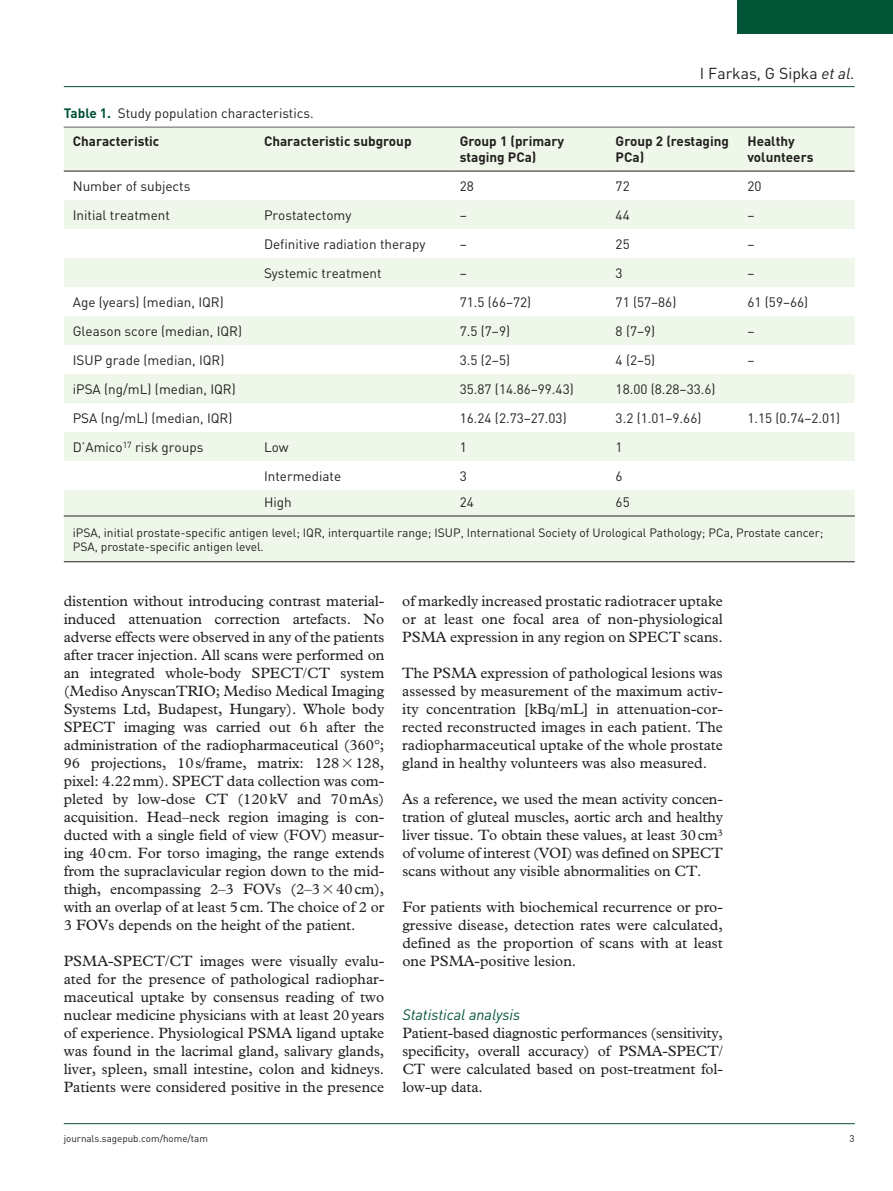
<style>
.page{position:relative;width:893px;height:1191px;background:#fff}
.page>*{position:absolute;margin:0;border:0;box-sizing:border-box;transform-origin:0 0}
.t1{font:15.75px "DIN";color:#231f20}
.t2{font:15px/18px "Plantin Std";color:#231f20;text-align:justify}
.t3{font:italic 15px "DIN";color:#015436}
.t4{font:13.5px/28.5px "DIN";color:#231f20}
.t5{font:700 13.5px/15.8px "DIN";color:#231f20}
.t6{font:12px/14.2px "DIN";color:#231f20}
.t7{font:9.75px "DIN";color:#231f20}
.s1{font-style:italic}
.s2{font-weight:700;color:#015436}
.s3{font-weight:700}
</style>
<div class="page">
<hr style="left:64px;top:86px;width:791px;height:1px;background:#015436">
<hr style="left:64px;top:1123px;width:791px;height:1px;background:#015436">
<div style="left:738px;top:0;width:155px;height:34px;background:#015436"></div>
<div style="left:64px;top:516px;width:791px;height:46px;background:#eff7ea"></div>
<hr style="left:64px;top:127px;width:791px;height:1px;background:#231f20">
<hr style="left:64px;top:561px;width:791px;height:1px;background:#231f20">
<div style="left:64px;top:128px;width:791px;height:387px;background:#eff7ea"></div>
<svg style="left:64px;top:172px;width:791px;height:318px"></svg>
<hr style="left:64px;top:171px;width:191px;height:1px;background:#231f20">
<hr style="left:255px;top:171px;width:196px;height:1px;background:#231f20">
<hr style="left:451px;top:171px;width:156px;height:1px;background:#231f20">
<hr style="left:607px;top:171px;width:131px;height:1px;background:#231f20">
<hr style="left:738px;top:171px;width:117px;height:1px;background:#231f20">
<hr style="left:64px;top:515px;width:191px;height:1px;background:#231f20">
<hr style="left:255px;top:515px;width:196px;height:1px;background:#231f20">
<hr style="left:451px;top:515px;width:156px;height:1px;background:#231f20">
<hr style="left:607px;top:515px;width:131px;height:1px;background:#231f20">
<hr style="left:738px;top:515px;width:117px;height:1px;background:#231f20">
<p class="t1" style="left:700px;top:63px;width:156px">I Farkas, G Sipka <span class="s1">et al.</span></p>
<p class="t4" style="left:73px;top:98px;width:243px;text-indent:-9px"><span class="s2">Table 1.</span> Study population characteristics.<br><span class="s3">Characteristic</span></p>
<p class="t5" style="left:264px;top:133px;width:149px">Characteristic subgroup</p>
<p class="t5" style="left:460px;top:133px;width:106px">Group 1 (primary staging PCa)</p>
<p class="t5" style="left:616px;top:133px;width:115px">Group 2 (restaging<br>PCa)</p>
<p class="t5" style="left:747px;top:133px;width:67px">Healthy volunteers</p>
<p class="t4" style="left:73px;top:172px;width:119px">Number of subjects</p>
<p class="t4" style="left:460px;top:172px;width:16px">28</p>
<p class="t4" style="left:616px;top:172px;width:16px">72</p>
<p class="t4" style="left:747px;top:172px;width:16px">20</p>
<p class="t4" style="left:73px;top:201px;width:99px">Initial treatment</p>
<p class="t4" style="left:264px;top:201px;width:89px">Prostatectomy</p>
<p class="t4" style="left:460px;top:201px;width:9px">–</p>
<p class="t4" style="left:616px;top:201px;width:16px">44</p>
<p class="t4" style="left:747px;top:201px;width:9px">–</p>
<p class="t4" style="left:264px;top:230px;width:163px">Definitive radiation therapy</p>
<p class="t4" style="left:460px;top:230px;width:9px">–</p>
<p class="t4" style="left:616px;top:230px;width:16px">25</p>
<p class="t4" style="left:747px;top:230px;width:9px">–</p>
<p class="t4" style="left:264px;top:259px;width:119px">Systemic treatment</p>
<p class="t4" style="left:460px;top:259px;width:9px">–</p>
<p class="t4" style="left:616px;top:259px;width:9px">3</p>
<p class="t4" style="left:747px;top:259px;width:9px">–</p>
<p class="t4" style="left:73px;top:288px;width:153px">Age (years) (median, IQR)</p>
<p class="t4" style="left:460px;top:288px;width:73px">71.5 (66–72)</p>
<p class="t4" style="left:616px;top:288px;width:62px">71 (57–86)</p>
<p class="t4" style="left:747px;top:288px;width:62px">61 (59–66)</p>
<p class="t4" style="left:73px;top:317px;width:171px">Gleason score (median, IQR)</p>
<p class="t4" style="left:460px;top:317px;width:52px">7.5 (7–9)</p>
<p class="t4" style="left:616px;top:317px;width:41px">8 (7–9)</p>
<p class="t4" style="left:747px;top:317px;width:9px">–</p>
<p class="t4" style="left:73px;top:346px;width:153px">ISUP grade (median, IQR)</p>
<p class="t4" style="left:460px;top:346px;width:52px">3.5 (2–5)</p>
<p class="t4" style="left:616px;top:346px;width:41px">4 (2–5)</p>
<p class="t4" style="left:747px;top:346px;width:9px">–</p>
<p class="t4" style="left:73px;top:375px;width:165px">iPSA (ng/mL) (median, IQR)</p>
<p class="t4" style="left:460px;top:375px;width:115px">35.87 (14.86–99.43)</p>
<p class="t4" style="left:616px;top:375px;width:101px">18.00 (8.28–33.6)</p>
<p class="t4" style="left:73px;top:404px;width:161px">PSA (ng/mL) (median, IQR)</p>
<p class="t4" style="left:460px;top:404px;width:108px">16.24 (2.73–27.03)</p>
<p class="t4" style="left:616px;top:404px;width:87px">3.2 (1.01–9.66)</p>
<p class="t4" style="left:747px;top:404px;width:94px">1.15 (0.74–2.01)</p>
<p class="t4" style="left:73px;top:432px;width:132px">D’Amico<sup>17</sup> risk groups</p>
<p class="t4" style="left:264px;top:432px;width:26px">Low</p>
<p class="t4" style="left:460px;top:432px;width:9px">1</p>
<p class="t4" style="left:616px;top:432px;width:9px">1</p>
<p class="t4" style="left:264px;top:461px;width:79px">Intermediate</p>
<p class="t4" style="left:460px;top:461px;width:9px">3</p>
<p class="t4" style="left:616px;top:461px;width:9px">6</p>
<p class="t4" style="left:264px;top:487px;width:29px">High</p>
<p class="t4" style="left:460px;top:487px;width:16px">24</p>
<p class="t4" style="left:616px;top:487px;width:16px">65</p>
<p class="t6" style="left:73px;top:525px;width:752px">iPSA, initial prostate-specific antigen level; IQR, interquartile range; ISUP, International Society of Urological Pathology; PCa, Prostate cancer;<br>PSA, prostate-specific antigen level.</p>
<p class="t2" style="left:64px;top:592px;width:322px">distention without introducing contrast material&shy;induced attenuation correction artefacts. No adverse effects were observed in any of the patients after tracer injection. All scans were performed on an integrated whole-body SPECT/CT system (Mediso AnyscanTRIO; Mediso Medical Imaging Systems Ltd, Budapest, Hungary). Whole body SPECT imaging was carried out 6h after the administration of the radiopharmaceutical (360°; 96 projections, 10s/frame, matrix: 128 128, pixel: 4.22mm). SPECT data collection was com&shy;pleted by low-dose CT (120kV and 70mAs) acquisition. Head–neck region imaging is con&shy;ducted with a single field of view (FOV) measur&shy;ing 40cm. For torso imaging, the range extends from the supraclavicular region down to the mid&shy;thigh, encompassing 2–3 FOVs (2–3 40cm), with an overlap of at least 5cm. The choice of 2 or 3 FOVs depends on the height of the patient.</p>
<p class="t2" style="left:64px;top:952px;width:322px">PSMA-SPECT/CT images were visually evalu&shy;ated for the presence of pathological radiophar&shy;maceutical uptake by consensus reading of two nuclear medicine physicians with at least 20years of experience. Physiological PSMA ligand uptake was found in the lacrimal gland, salivary glands, liver, spleen, small intestine, colon and kidneys.<br>Patients were considered positive in the presence</p>
<p class="t2" style="left:402px;top:592px;width:322px">of markedly increased prostatic radiotracer uptake or at least one focal area of non-physiological PSMA expression in any region on SPECT scans.</p>
<p class="t2" style="left:402px;top:664px;width:322px">The PSMA expression of pathological lesions was assessed by measurement of the maximum activ&shy;ity concentration [kBq/mL] in attenuation-cor&shy;rected reconstructed images in each patient. The radiopharmaceutical uptake of the whole prostate gland in healthy volunteers was also measured.</p>
<p class="t2" style="left:402px;top:790px;width:322px">As a reference, we used the mean activity concen&shy;tration of gluteal muscles, aortic arch and healthy liver tissue. To obtain these values, at least 30cm<sup>3 </sup>of volume of interest (VOI) was defined on SPECT scans without any visible abnormalities on CT.</p>
<p class="t2" style="left:402px;top:898px;width:322px">For patients with biochemical recurrence or pro&shy;gressive disease, detection rates were calculated, defined as the proportion of scans with at least one PSMA-positive lesion.</p>
<p class="t3" style="left:402px;top:1005px;width:119px">Statistical analysis</p>
<p class="t2" style="left:402px;top:1024px;width:322px">Patient-based diagnostic performances (sensitivity, specificity, overall accuracy) of PSMA-SPECT/ CT were calculated based on post-treatment fol&shy;low-up data.</p>
<p class="t7" style="left:64px;top:1132px;width:146px">journals.sagepub.com/home/tam</p>
<p class="t7" style="left:850px;top:1132px;width:7px">3</p>
</div>
